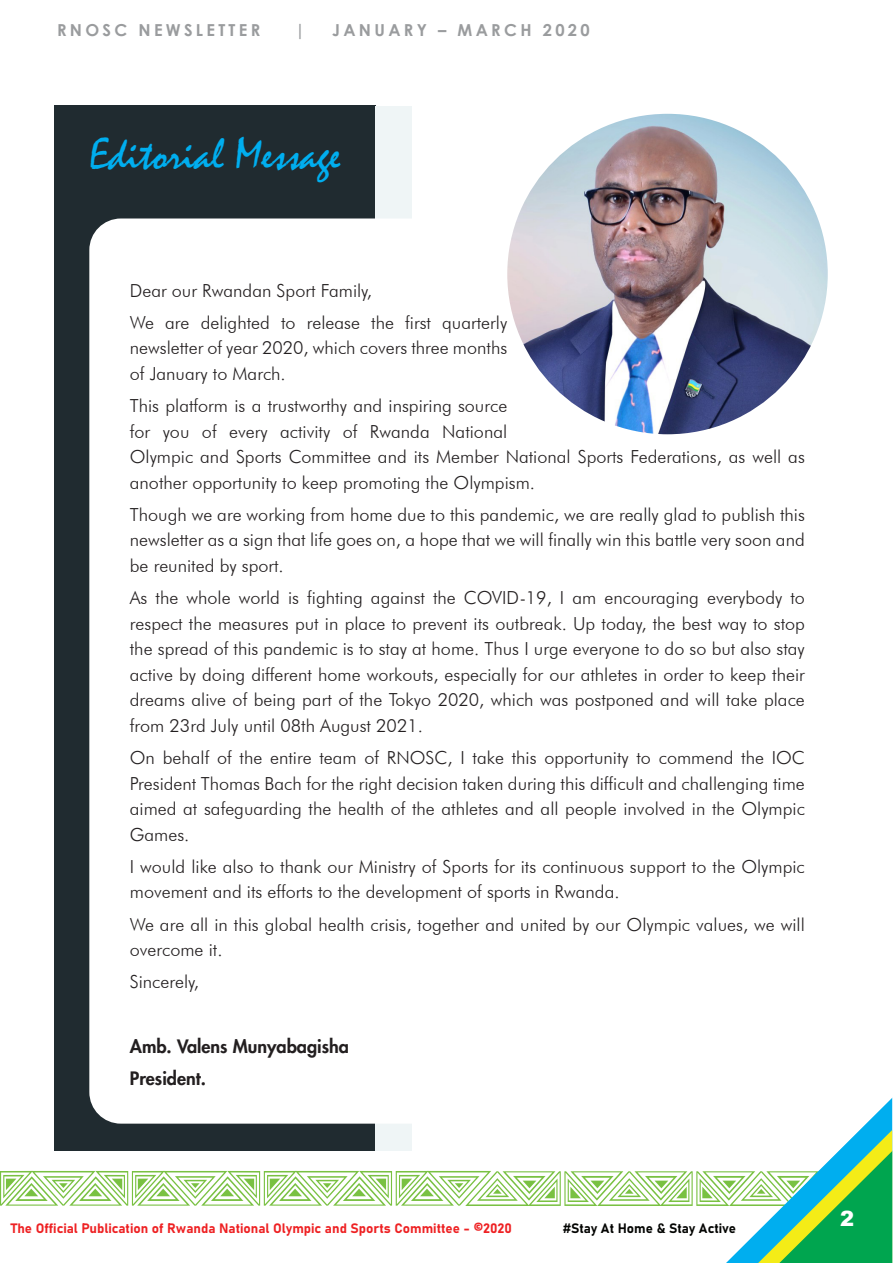
<style>
.page{position:relative;width:893px;height:1263px;background:#fff}
.page>*{position:absolute;margin:0;border:0;box-sizing:border-box;transform-origin:0 0}
.t1{font:45px "Mistral";color:#00aeef}
.t2{font:900 21px "Arial";color:#fff}
.Normal_body_text{font:300 18px/25.5px "Futura BT";color:#231f20;text-align:justify}
.Normal_body_text-2{font:800 18px "Futura LT";color:#231f20}
.t3{font:700 16.5px "Century Gothic";letter-spacing:.2em;color:#9a9c9e}
.t4{font:13.5px "Bahnschrift";color:#ee2123}
.t5{font:13.5px "Bahnschrift";color:#040503}
</style>
<div class="page">
<svg style="left:0;top:1098px;width:892px;height:165px"></svg>
<div style="left:54px;top:105px;width:321px;height:1045px;background:#202b30"></div>
<div style="left:375px;top:107px;width:36px;height:1043px;background:#eff5f6"></div>
<div style="left:89px;top:218px;width:740px;height:906px;background:#fff;border-radius:32px"></div>
<img style="left:507px;top:114px;width:321px;height:320px;border-radius:160px">
<p class="t3" style="left:57px;top:18px;width:205px">RNOSC NEWSLETTER</p>
<p class="t3" style="left:295px;top:18px;width:11px">|</p>
<p class="t3" style="left:332px;top:18px;width:259px">JANUARY – MARCH 2020</p>
<p class="t1" style="left:89px;top:127px;width:253px">Editorial Message</p>
<p class="Normal_body_text" style="left:130px;top:277px;width:244px">Dear our Rwandan Sport Family,</p>
<p class="Normal_body_text" style="left:130px;top:310px;width:379px">We are delighted to release the first quarterly newsletter of year 2020, which covers three months of January to March.</p>
<p class="Normal_body_text" style="left:130px;top:393px;width:677px;text-align:left">This platform is a trustworthy and inspiring source<br>for you of every activity of Rwanda National<br>Olympic and Sports Committee and its Member National Sports Federations, as well as another opportunity to keep promoting the Olympism.</p>
<p class="Normal_body_text" style="left:130px;top:502px;width:677px">Though we are working from home due to this pandemic, we are really glad to publish this newsletter as a sign that life goes on, a hope that we will finally win this battle very soon and be reunited by sport.</p>
<p class="Normal_body_text" style="left:130px;top:585px;width:677px">As the whole world is fighting against the COVID-19, I am encouraging everybody to respect the measures put in place to prevent its outbreak. Up today, the best way to stop the spread of this pandemic is to stay at home. Thus I urge everyone to do so but also stay active by doing different home workouts, especially for our athletes in order to keep their dreams alive of being part of the Tokyo 2020, which was postponed and will take place from 23rd July until 08th August 2021.</p>
<p class="Normal_body_text" style="left:130px;top:745px;width:677px">On behalf of the entire team of RNOSC, I take this opportunity to commend the IOC President Thomas Bach for the right decision taken during this difficult and challenging time aimed at safeguarding the health of the athletes and all people involved in the Olympic Games.</p>
<p class="Normal_body_text" style="left:130px;top:853px;width:676px">I would like also to thank our Ministry of Sports for its continuous support to the Olympic movement and its efforts to the development of sports in Rwanda.</p>
<p class="Normal_body_text" style="left:130px;top:911px;width:677px">We are all in this global health crisis, together and united by our Olympic values, we will overcome it.</p>
<p class="Normal_body_text" style="left:130px;top:969px;width:71px">Sincerely,</p>
<p class="Normal_body_text-2" style="left:130px;top:1034px;width:221px">Amb. Valens Munyabagisha</p>
<p class="Normal_body_text-2" style="left:130px;top:1066px;width:78px">President.</p>
<p class="t4" style="left:11px;top:1220px;width:502px">The Official Publication of Rwanda National Olympic and Sports Committee - ©2020</p>
<p class="t5" style="left:563px;top:1220px;width:175px">#Stay At Home &amp; Stay Active</p>
<p class="t2" style="left:840px;top:1203px;width:16px">2</p>
</div>
